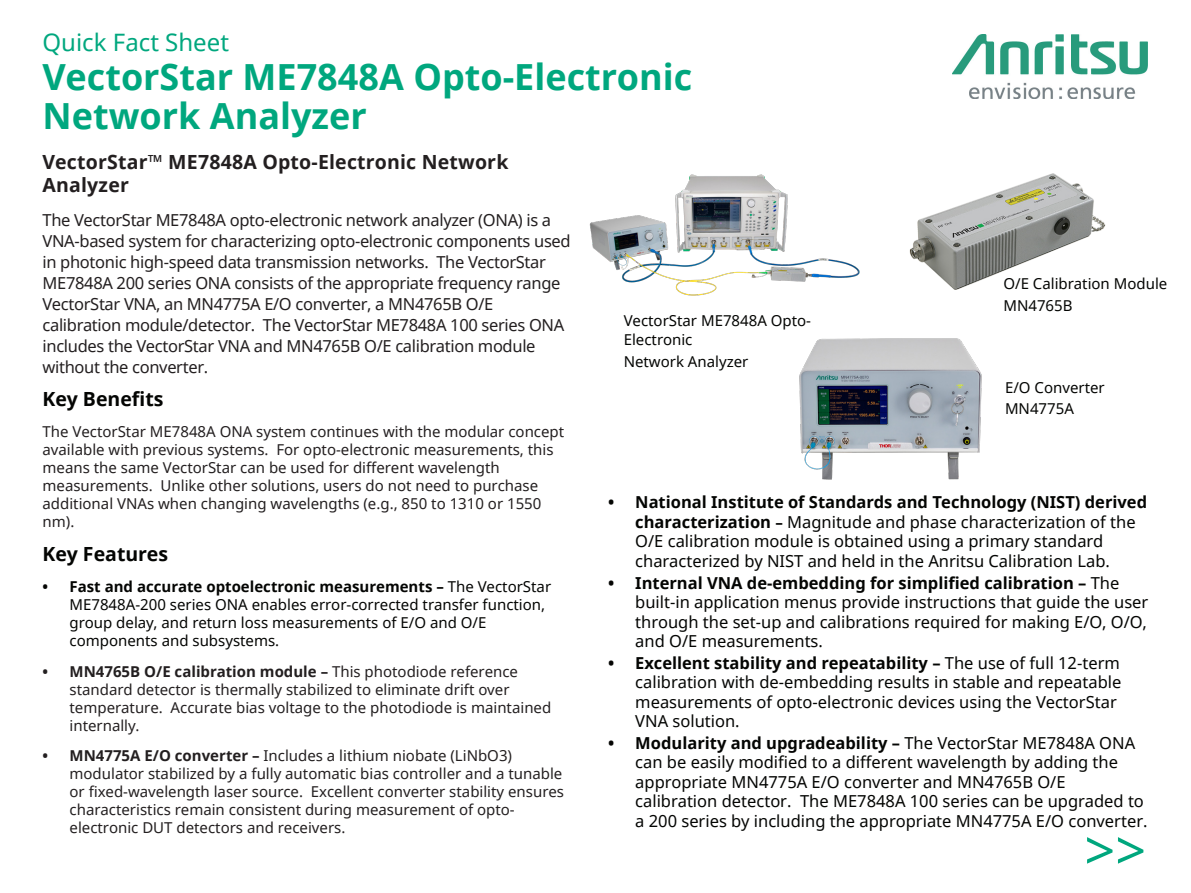
<style>
.page{position:relative;width:1191px;height:893px;background:#fff}
.page>*{position:absolute;margin:0;border:0;box-sizing:border-box;transform-origin:0 0}
.double_Carats{font:54px "Noto Sans";color:#00a77e}
.Part_Number_Head{font:700 36px "Noto Sans";color:#00a77e}
.Quick_Fact_Sheet{font:24px "Noto Sans";color:#00a77e}
.Head1___12pt{font:700 19.5px/23.4px "Noto Sans";letter-spacing:.01em;color:#231f20}
.Body_Text_10_12_No{font:700 19.5px "Noto Sans";color:#040503}
.t1{font:16.5px/19.5px "Noto Sans";color:#040503}
.Body_Text_10_12_No-2{font:16.5px/21px "Noto Sans";letter-spacing:-.02em;color:#231f20}
.Body_Text_10_12_No-3{font:15px/18px "Noto Sans";color:#231f20}
.Body_Text_10_12_No-4{font:15px/18px "Noto Sans";color:#040503}
.s1{font-weight:700}
.s2{font-weight:700;font-size:15px}
</style>
<div class="page">
<img style="left:952px;top:34px;width:195px;height:64px">
<img style="left:589px;top:174px;width:271px;height:122px">
<img style="left:909px;top:173px;width:197px;height:117px">
<img style="left:799px;top:338px;width:183px;height:142px">
<p class="Quick_Fact_Sheet" style="left:43px;top:26px;width:188px">Quick Fact Sheet</p>
<p class="Part_Number_Head" style="left:43px;top:52px;width:651px">VectorStar ME7848A Opto-Electronic</p>
<p class="Part_Number_Head" style="left:43px;top:91px;width:326px">Network Analyzer</p>
<p class="Head1___12pt" style="left:43px;top:149px;width:467px">VectorStar™ ME7848A Opto-Electronic Network<br>Analyzer</p>
<p class="Body_Text_10_12_No-2" style="left:43px;top:209px;width:530px">The VectorStar ME7848A opto-electronic network analyzer (ONA) is a VNA-based system for characterizing opto-electronic components used in photonic high-speed data transmission networks. The VectorStar ME7848A 200 series ONA consists of the appropriate frequency range VectorStar VNA, an MN4775A E/O converter, a MN4765B O/E calibration module/detector. The VectorStar ME7848A 100 series ONA includes the VectorStar VNA and MN4765B O/E calibration module without the converter.</p>
<p class="Body_Text_10_12_No" style="left:43px;top:386px;width:123px">Key Benefits</p>
<p class="Body_Text_10_12_No-3" style="left:43px;top:422px;width:523px">The VectorStar ME7848A ONA system continues with the modular concept available with previous systems. For opto-electronic measurements, this means the same VectorStar can be used for different wavelength measurements. Unlike other solutions, users do not need to purchase additional VNAs when changing wavelengths (e.g., 850 to 1310 or 1550 nm).</p>
<p class="Body_Text_10_12_No" style="left:43px;top:540px;width:127px">Key Features</p>
<p class="Body_Text_10_12_No-4" style="left:70px;top:577px;width:483px;text-indent:-27px"><span class="s1">• Fast and accurate optoelectronic measurements –</span> The VectorStar ME7848A-200 series ONA enables error-corrected transfer function, group delay, and return loss measurements of E/O and O/E components and subsystems.</p>
<p class="Body_Text_10_12_No-3" style="left:70px;top:662px;width:483px;text-indent:-27px"><span class="s1">• MN4765B O/E calibration module –</span> This photodiode reference standard detector is thermally stabilized to eliminate drift over temperature. Accurate bias voltage to the photodiode is maintained internally.</p>
<p class="Body_Text_10_12_No-3" style="left:70px;top:746px;width:496px;text-indent:-27px"><span class="s1">• MN4775A E/O converter –</span> Includes a lithium niobate (LiNbO3) modulator stabilized by a fully automatic bias controller and a tunable or fixed-wavelength laser source. Excellent converter stability ensures characteristics remain consistent during measurement of opto&shy;electronic DUT detectors and receivers.</p>
<p class="Body_Text_10_12_No-4" style="left:623px;top:310px;width:189px;line-height:19.5px">VectorStar ME7848A Opto-<br>Electronic</p>
<p class="Body_Text_10_12_No-4" style="left:623px;top:352px;width:126px">Network Analyzer</p>
<p class="Body_Text_10_12_No-4" style="left:1003px;top:274px;width:165px">O/E Calibration Module</p>
<p class="Body_Text_10_12_No-4" style="left:1003px;top:296px;width:71px">MN4765B</p>
<p class="Body_Text_10_12_No-4" style="left:1005px;top:378px;width:101px">E/O Converter</p>
<p class="Body_Text_10_12_No-4" style="left:1005px;top:399px;width:70px">MN4775A</p>
<p class="t1" style="left:635px;top:492px;width:513px;text-indent:-27px"><span class="s1">• National Institute of Standards and Technology (NIST) derived characterization</span> <span class="s2">–</span> Magnitude and phase characterization of the O/E calibration module is obtained using a primary standard characterized by NIST and held in the Anritsu Calibration Lab.</p>
<p class="t1" style="left:635px;top:572px;width:514px;text-indent:-27px"><span class="s1">• Internal VNA de-embedding for simplified calibration –</span> The built-in application menus provide instructions that guide the user through the set-up and calibrations required for making E/O, O/O, and O/E measurements.</p>
<p class="t1" style="left:635px;top:652px;width:488px;text-indent:-27px"><span class="s1">• Excellent stability and repeatability –</span> The use of full 12-term calibration with de-embedding results in stable and repeatable measurements of opto-electronic devices using the VectorStar VNA solution.</p>
<p class="t1" style="left:635px;top:733px;width:514px;text-indent:-27px"><span class="s1">• Modularity and upgradeability –</span> The VectorStar ME7848A ONA can be easily modified to a different wavelength by adding the appropriate MN4775A E/O converter and MN4765B O/E calibration detector. The ME7848A 100 series can be upgraded to a 200 series by including the appropriate MN4775A E/O converter.</p>
<p class="double_Carats" style="left:1084px;top:813px;width:63px">&gt;&gt;</p>
</div>
